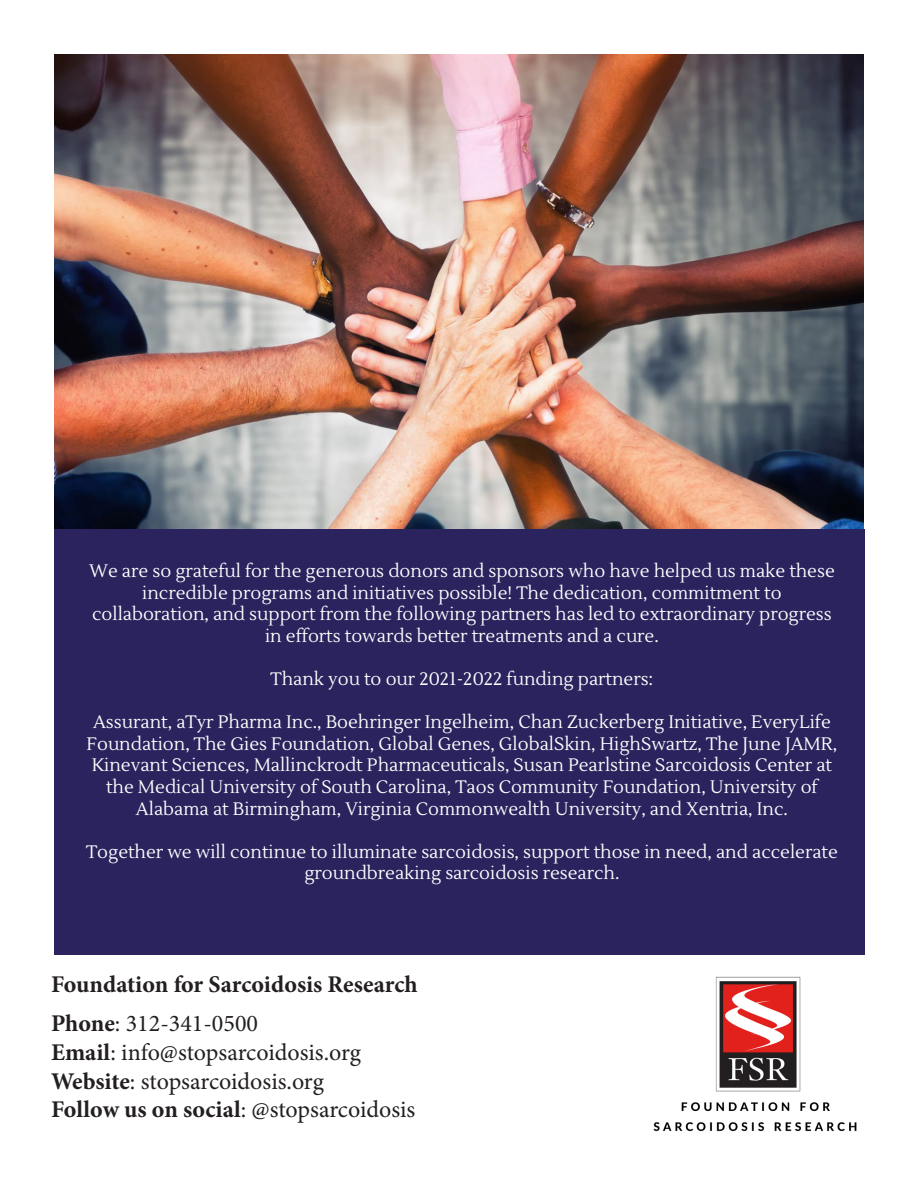
<style>
.page{position:relative;width:918px;height:1188px;background:#fff}
.page>*{position:absolute;margin:0;border:0;box-sizing:border-box;transform-origin:0 0}
.t1{font:24px/28.8px "Minion Pro";letter-spacing:-.005em;color:#231f20}
.t2{font:700 24px/38.5px "Minion Pro";color:#231f20}
.t3{font:18px/21.6px "Lustria";color:#fff;text-align:center}
.s1{font-weight:400}
.s2{font-weight:700}
</style>
<div class="page">
<img style="left:54px;top:54px;width:810px;height:475px">
<div style="left:54px;top:529px;width:810px;height:426px;background:#2a235e"></div>
<img style="left:653px;top:976px;width:204px;height:156px">
<p class="t3" style="left:89px;top:562px;width:747px">We are so grateful for the generous donors and sponsors who have helped us make these incredible programs and initiatives possible! The dedication, commitment to collaboration, and support from the following partners has led to extraordinary progress in efforts towards better treatments and a cure.</p>
<p class="t3" style="left:271px;top:670px;width:384px">Thank you to our 2021-2022 funding partners:</p>
<p class="t3" style="left:87px;top:713px;width:752px">Assurant, aTyr Pharma Inc., Boehringer Ingelheim, Chan Zuckerberg Initiative, EveryLife Foundation, The Gies Foundation, Global Genes, GlobalSkin, HighSwartz, The June JAMR, Kinevant Sciences, Mallinckrodt Pharmaceuticals, Susan Pearlstine Sarcoidosis Center at the Medical University of South Carolina, Taos Community Foundation, University of Alabama at Birmingham, Virginia Commonwealth University, and Xentria, Inc.</p>
<p class="t3" style="left:86px;top:842px;width:753px">Together we will continue to illuminate sarcoidosis, support those in need, and accelerate groundbreaking sarcoidosis research.</p>
<h1 class="t2" style="left:51px;top:968px;width:368px">Foundation for Sarcoidosis Research<br>Phone<span class="s1">: 312-341-0500</span></h1>
<h1 class="t1" style="left:51px;top:1038px;width:366px"><span class="s2">Email</span>: info@stopsarcoidosis.org<br><span class="s2">Website</span>: stopsarcoidosis.org<br><span class="s2">Follow us on social</span>: @stopsarcoidosis</h1>
</div>
